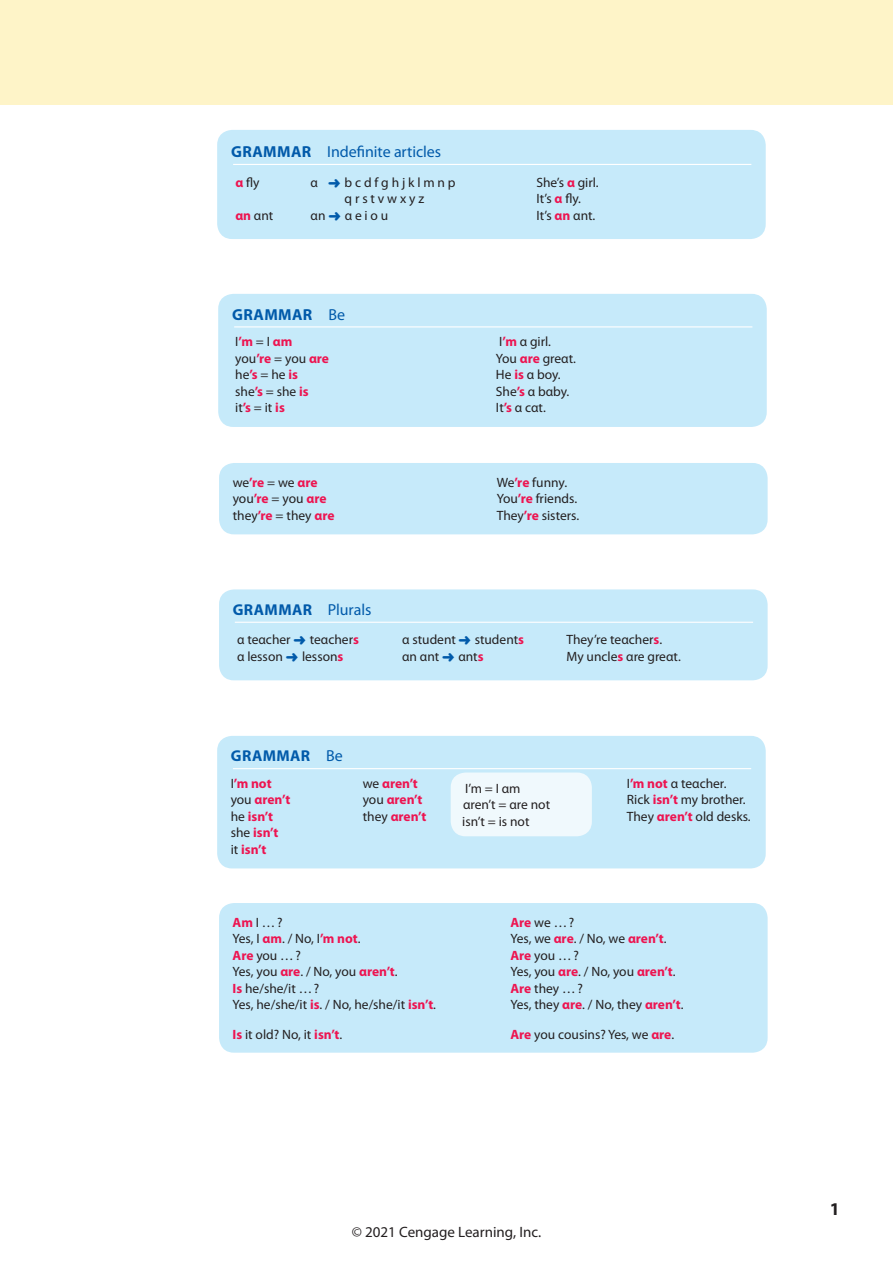
<style>
.page{position:relative;width:893px;height:1263px;background:#fff}
.page>*{position:absolute;margin:0;border:0;box-sizing:border-box;transform-origin:0 0}
.t1{font:700 18px "Myriad Pro";color:#231f20}
.t2{font:15.9px "Myriad Pro";letter-spacing:-.005em;color:#015aaa}
.t3{font:700 15.9px "Myriad Pro";letter-spacing:.025em;color:#015aaa}
.t4{font:700 15.75px "Myriad Pro";letter-spacing:.025em;color:#015aaa}
.t5{font:15px "Myriad Pro";color:#231f20}
.t6{font:13.5px/16.5px "Myriad Pro";color:#231f20}
.t7{font:700 13.5px/16.5px "Myriad Pro";color:#ed1450}
.s1{font-weight:700}
.s2{font-weight:700;color:#ed1450}
.s3{color:#015aaa}
.s4{font-weight:400}
.s5{font-weight:400;font-size:15.9px}
.s6{font-weight:400;color:#231f20}
</style>
<div class="page">
<div style="left:0;top:0;width:893px;height:105px;background:#fef4c8"></div>
<div style="left:217px;top:130px;width:549px;height:109px;background:#c6eafa;border-radius:15px"></div>
<hr style="left:233px;top:164px;width:518px;height:1px;background:#fff">
<div style="left:218px;top:294px;width:549px;height:133px;background:#c6eafa;border-radius:15px"></div>
<hr style="left:234px;top:326px;width:518px;height:1px;background:#fff">
<div style="left:219px;top:463px;width:549px;height:71px;background:#c6eafa;border-radius:15px"></div>
<div style="left:219px;top:589px;width:549px;height:91px;background:#c6eafa;border-radius:15px"></div>
<hr style="left:235px;top:622px;width:518px;height:1px;background:#fff">
<div style="left:217px;top:736px;width:549px;height:132px;background:#c6eafa;border-radius:15px"></div>
<hr style="left:233px;top:768px;width:518px;height:1px;background:#fff">
<div style="left:451px;top:772px;width:141px;height:64px;background:#f0f9fd;border-radius:15px"></div>
<div style="left:219px;top:903px;width:549px;height:150px;background:#c6eafa;border-radius:15px"></div>
<p class="t2" style="left:231px;top:143px;width:212px"><span class="s1">GRΑMMΑR</span> Indefinite articles</p>
<p class="t6" style="left:235px;top:174px;width:26px"><span class="s2">α</span> fly</p>
<p class="t6" style="left:235px;top:207px;width:39px"><span class="s2">αn</span> αnt</p>
<p class="t6" style="left:311px;top:174px;width:146px">α <span class="s3">➜</span> b c d f g h j k l m n p</p>
<p class="t6" style="left:345px;top:191px;width:81px">q r s t v w x y z</p>
<p class="t6" style="left:311px;top:207px;width:79px">αn <span class="s3">➜</span> α e i o u</p>
<p class="t6" style="left:536px;top:174px;width:64px">She’s <span class="s2">α</span> girl.<br>It’s <span class="s2">α</span> fly.<br>It’s <span class="s2">αn</span> αnt.</p>
<p class="t3" style="left:232px;top:305px;width:115px">GRΑMMΑR <span class="s4">Be</span></p>
<p class="t6" style="left:235px;top:334px;width:95px">I<span class="s2">’m</span> = I <span class="s2">αm </span>you<span class="s2">’re</span> = you <span class="s2">αre </span>he<span class="s2">’s</span> = he <span class="s2">is </span>she<span class="s2">’s</span> = she <span class="s2">is<br></span>it<span class="s2">’s</span> = it <span class="s2">is</span></p>
<p class="t6" style="left:496px;top:334px;width:82px">I<span class="s2">’m</span> α girl.<br>You <span class="s2">αre</span> greαt.<br>He <span class="s2">is</span> α boy.<br>She<span class="s2">’s</span> α bαby.<br>It<span class="s2">’s</span> α cαt.</p>
<p class="t6" style="left:233px;top:474px;width:103px">we<span class="s2">’re</span> = we <span class="s2">αre </span>you<span class="s2">’re</span> = you <span class="s2">αre </span>they<span class="s2">’re</span> = they <span class="s2">αre</span></p>
<p class="t6" style="left:497px;top:474px;width:84px">We<span class="s2">’re</span> funny.<br>You<span class="s2">’re</span> friends.<br>They<span class="s2">’re</span> sisters.</p>
<p class="t4" style="left:233px;top:601px;width:140px">GRΑMMΑR <span class="s5">Plurals</span></p>
<p class="t6" style="left:237px;top:632px;width:123px">α teαcher <span class="s3">➜</span> teαcher<span class="s2">s </span>α lesson <span class="s3">➜</span> lesson<span class="s2">s</span></p>
<p class="t6" style="left:402px;top:632px;width:123px">α student <span class="s3">➜</span> student<span class="s2">s </span>αn αnt <span class="s3">➜</span> αnt<span class="s2">s</span></p>
<p class="t6" style="left:566px;top:632px;width:116px">They’re teαcher<span class="s2">s</span>.<br>My uncle<span class="s2">s</span> αre greαt.</p>
<p class="t4" style="left:231px;top:747px;width:114px">GRΑMMΑR <span class="s5">Be</span></p>
<p class="t7" style="left:231px;top:775px;width:61px"><span class="s6">I</span>’m not <span class="s6">you</span> αren’t <span class="s6">he</span> isn’t <span class="s6">she</span> isn’t<br><span class="s6">it</span> isn’t</p>
<p class="t7" style="left:363px;top:775px;width:65px"><span class="s6">we</span> αren’t <span class="s6">you</span> αren’t <span class="s6">they</span> αren’t</p>
<p class="t6" style="left:627px;top:775px;width:125px">I<span class="s2">’m not</span> α teαcher.<br>Rick <span class="s2">isn’t</span> my brother.<br>They <span class="s2">αren’t</span> old desks.</p>
<p class="t6" style="left:462px;top:780px;width:89px">I’m = I αm αren’t = αre not isn’t = is not</p>
<p class="t6" style="left:233px;top:914px;width:52px"><span class="s2">Am</span> I …?</p>
<p class="t6" style="left:510px;top:914px;width:65px"><span class="s2">Are</span> we …?</p>
<p class="t6" style="left:233px;top:931px;width:130px">Yes, I <span class="s2">αm</span>. / No, I<span class="s2">’m not</span>.</p>
<p class="t6" style="left:510px;top:931px;width:158px">Yes, we <span class="s2">αre</span>. / No, we <span class="s2">αren’t</span>.</p>
<p class="t6" style="left:233px;top:947px;width:70px"><span class="s2">Are</span> you …?</p>
<p class="t6" style="left:510px;top:947px;width:70px"><span class="s2">Are</span> you …?</p>
<p class="t6" style="left:233px;top:964px;width:167px">Yes, you <span class="s2">αre</span>. / No, you <span class="s2">αren’t</span>.</p>
<p class="t6" style="left:510px;top:964px;width:167px">Yes, you <span class="s2">αre</span>. / No, you <span class="s2">αren’t</span>.</p>
<p class="t6" style="left:233px;top:980px;width:88px"><span class="s2">Is</span> he/she/it …?</p>
<p class="t6" style="left:510px;top:980px;width:74px"><span class="s2">Are</span> they …?</p>
<p class="t6" style="left:233px;top:997px;width:205px">Yes, he/she/it <span class="s2">is</span>. / No, he/she/it <span class="s2">isn’t</span>.</p>
<p class="t6" style="left:510px;top:997px;width:175px">Yes, they <span class="s2">αre</span>. / No, they <span class="s2">αren’t</span>.</p>
<p class="t6" style="left:233px;top:1027px;width:111px"><span class="s2">Is</span> it old? No, it <span class="s2">isn’t</span>.</p>
<p class="t6" style="left:510px;top:1027px;width:165px"><span class="s2">Are</span> you cousins? Yes, we <span class="s2">αre</span>.</p>
<p class="t5" style="left:352px;top:1223px;width:191px">© 2021 Cengage Learning, Inc.</p>
<h1 class="t1" style="left:830px;top:1199px;width:11px">1</h1>
</div>
